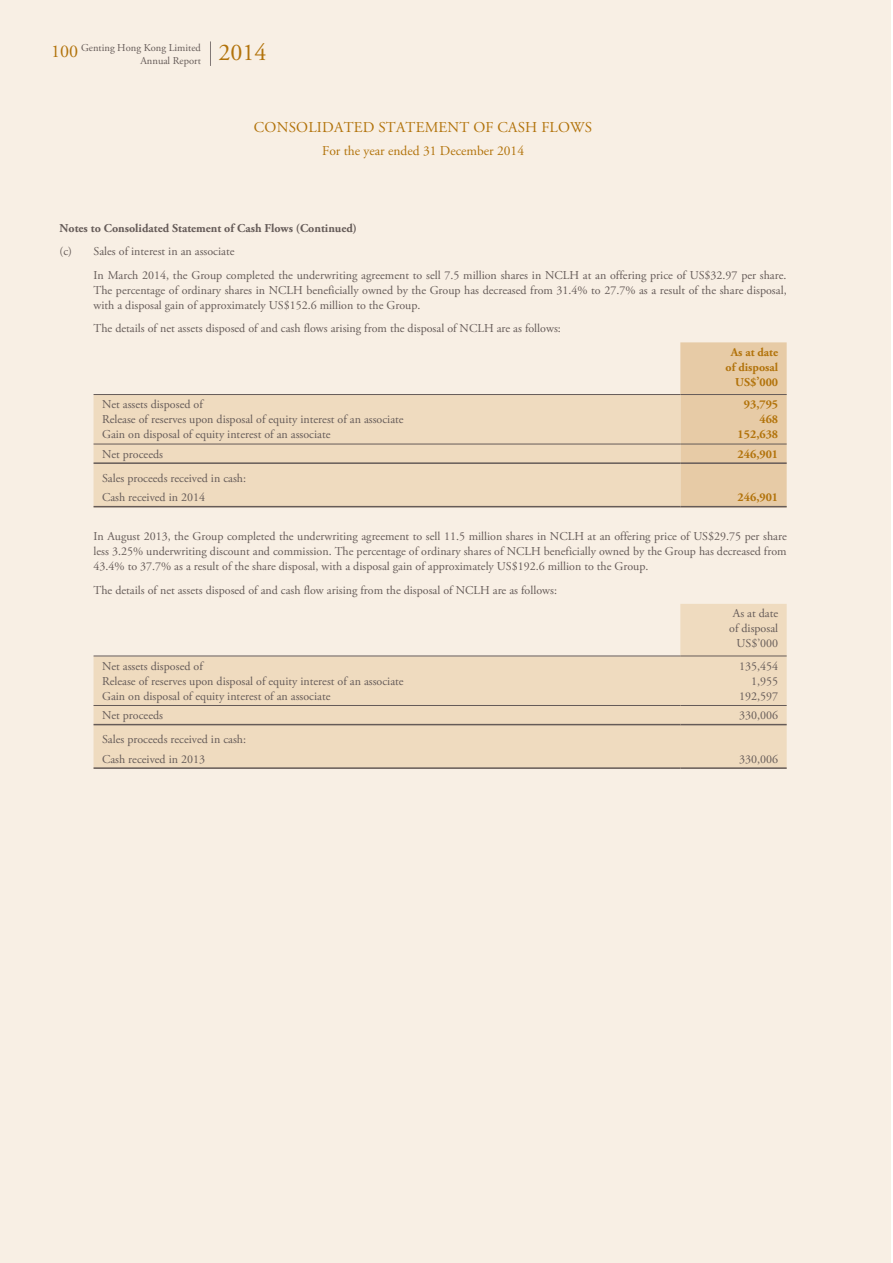
<style>
.page{position:relative;width:893px;height:1263px;background:#fff}
.page>*{position:absolute;margin:0;border:0;box-sizing:border-box;transform-origin:0 0}
.t1{font:24px "Adobe Garamond Pro";color:#b2730b}
.t2{font:18px "Adobe Garamond Pro";color:#b2730b}
.t3{font:15px "Adobe Garamond Pro";letter-spacing:.015em;color:#b2730b}
.t4{font:13.5px "Adobe Garamond Pro";color:#b2730b}
._2__附註內文{font:12px/15px "Adobe Garamond Pro";color:#655b58;text-align:justify}
._2__附註內文-2{font:700 12px "Adobe Garamond Pro";color:#b2730b}
._2__附註內文-3{font:700 12px "Adobe Garamond Pro";color:#655b58}
.t5{font:10.5px "Adobe Garamond Pro";color:#655b58}
</style>
<div class="page">
<div style="left:0;top:0;width:891px;height:1263px;background:#f8efe4"></div>
<svg style="left:210px;top:41px;width:1px;height:25px"></svg>
<div style="left:680px;top:342px;width:107px;height:164px;background:#e7cba6"></div>
<div style="left:94px;top:395px;width:586px;height:111px;background:#efdbbf"></div>
<hr style="left:94px;top:394px;width:586px;height:1px;background:#655b58">
<hr style="left:680px;top:394px;width:107px;height:1px;background:#655b58">
<hr style="left:94px;top:444px;width:586px;height:1px;background:#655b58">
<hr style="left:680px;top:444px;width:107px;height:1px;background:#655b58">
<hr style="left:94px;top:462px;width:586px;height:2px;background:#655b58">
<hr style="left:680px;top:462px;width:107px;height:2px;background:#655b58">
<hr style="left:94px;top:506px;width:586px;height:1px;background:#655b58">
<hr style="left:680px;top:506px;width:107px;height:1px;background:#655b58">
<svg style="left:94px;top:604px;width:693px;height:163px;fill:#efdbbf"></svg>
<hr style="left:94px;top:656px;width:586px;height:1px;background:#655b58">
<hr style="left:680px;top:656px;width:107px;height:1px;background:#655b58">
<hr style="left:94px;top:705px;width:586px;height:1px;background:#655b58">
<hr style="left:680px;top:705px;width:107px;height:1px;background:#655b58">
<hr style="left:94px;top:724px;width:586px;height:1px;background:#655b58">
<hr style="left:680px;top:724px;width:107px;height:1px;background:#655b58">
<hr style="left:94px;top:767px;width:586px;height:2px;background:#655b58">
<hr style="left:680px;top:767px;width:107px;height:2px;background:#655b58">
<p class="t5" style="left:81px;top:42px;width:121px">Genting Hong Kong Limited</p>
<h2 class="t2" style="left:51px;top:41px;width:28px">100</h2>
<p class="t5" style="left:140px;top:54px;width:62px">Annual Report</p>
<h1 class="t1" style="left:218px;top:38px;width:50px">2014</h1>
<p class="t3" style="left:254px;top:119px;width:340px">CONSOLIDATED STATEMENT OF CASH FLOWS</p>
<p class="t4" style="left:322px;top:143px;width:204px">For the year ended 31 December 2014</p>
<p class="_2__附註內文-3" style="left:60px;top:221px;width:299px">Notes to Consolidated Statement of Cash Flows (Continued)</p>
<p class="_2__附註內文" style="left:60px;top:244px;width:176px">(c) Sales of interest in an associate</p>
<p class="_2__附註內文" style="left:94px;top:268px;width:695px">In March 2014, the Group completed the underwriting agreement to sell 7.5 million shares in NCLH at an offering price of US$32.97 per share.<br>The percentage of ordinary shares in NCLH beneficially owned by the Group has decreased from 31.4% to 27.7% as a result of the share disposal, with a disposal gain of approximately US$152.6 million to the Group.</p>
<p class="_2__附註內文" style="left:94px;top:321px;width:469px">The details of net assets disposed of and cash flows arising from the disposal of NCLH are as follows:</p>
<p class="_2__附註內文-2" style="left:731px;top:345px;width:49px">As at date</p>
<p class="_2__附註內文-2" style="left:725px;top:360px;width:54px">of disposal</p>
<p class="_2__附註內文-2" style="left:735px;top:375px;width:44px">US$’000</p>
<p class="_2__附註內文" style="left:102px;top:397px;width:102px">Net assets disposed of</p>
<p class="_2__附註內文-2" style="left:744px;top:398px;width:36px">93,795</p>
<p class="_2__附註內文" style="left:102px;top:412px;width:303px">Release of reserves upon disposal of equity interest of an associate</p>
<p class="_2__附註內文-2" style="left:759px;top:413px;width:20px">468</p>
<p class="_2__附註內文" style="left:102px;top:427px;width:230px">Gain on disposal of equity interest of an associate</p>
<p class="_2__附註內文-2" style="left:738px;top:428px;width:42px">152,638</p>
<p class="_2__附註內文" style="left:102px;top:447px;width:63px">Net proceeds</p>
<p class="_2__附註內文-2" style="left:738px;top:447px;width:42px">246,901</p>
<p class="_2__附註內文" style="left:102px;top:471px;width:145px">Sales proceeds received in cash:</p>
<p class="_2__附註內文" style="left:102px;top:490px;width:105px">Cash received in 2014</p>
<p class="_2__附註內文-2" style="left:738px;top:491px;width:42px">246,901</p>
<p class="_2__附註內文" style="left:94px;top:529px;width:695px">In August 2013, the Group completed the underwriting agreement to sell 11.5 million shares in NCLH at an offering price of US$29.75 per share less 3.25% underwriting discount and commission. The percentage of ordinary shares of NCLH beneficially owned by the Group has decreased from 43.4% to 37.7% as a result of the share disposal, with a disposal gain of approximately US$192.6 million to the Group.</p>
<p class="_2__附註內文" style="left:94px;top:583px;width:465px">The details of net assets disposed of and cash flow arising from the disposal of NCLH are as follows:</p>
<p class="_2__附註內文" style="left:733px;top:606px;width:47px">As at date</p>
<p class="_2__附註內文" style="left:729px;top:621px;width:50px">of disposal</p>
<p class="_2__附註內文" style="left:736px;top:636px;width:43px">US$’000</p>
<p class="_2__附註內文" style="left:102px;top:659px;width:102px">Net assets disposed of</p>
<p class="_2__附註內文" style="left:739px;top:659px;width:41px">135,454</p>
<p class="_2__附註內文" style="left:102px;top:674px;width:303px">Release of reserves upon disposal of equity interest of an associate</p>
<p class="_2__附註內文" style="left:751px;top:674px;width:29px">1,955</p>
<p class="_2__附註內文" style="left:102px;top:689px;width:230px">Gain on disposal of equity interest of an associate</p>
<p class="_2__附註內文" style="left:739px;top:689px;width:41px">192,597</p>
<p class="_2__附註內文" style="left:102px;top:708px;width:63px">Net proceeds</p>
<p class="_2__附註內文" style="left:739px;top:708px;width:41px">330,006</p>
<p class="_2__附註內文" style="left:102px;top:732px;width:145px">Sales proceeds received in cash:</p>
<p class="_2__附註內文" style="left:102px;top:752px;width:105px">Cash received in 2013</p>
<p class="_2__附註內文" style="left:739px;top:752px;width:41px">330,006</p>
</div>
